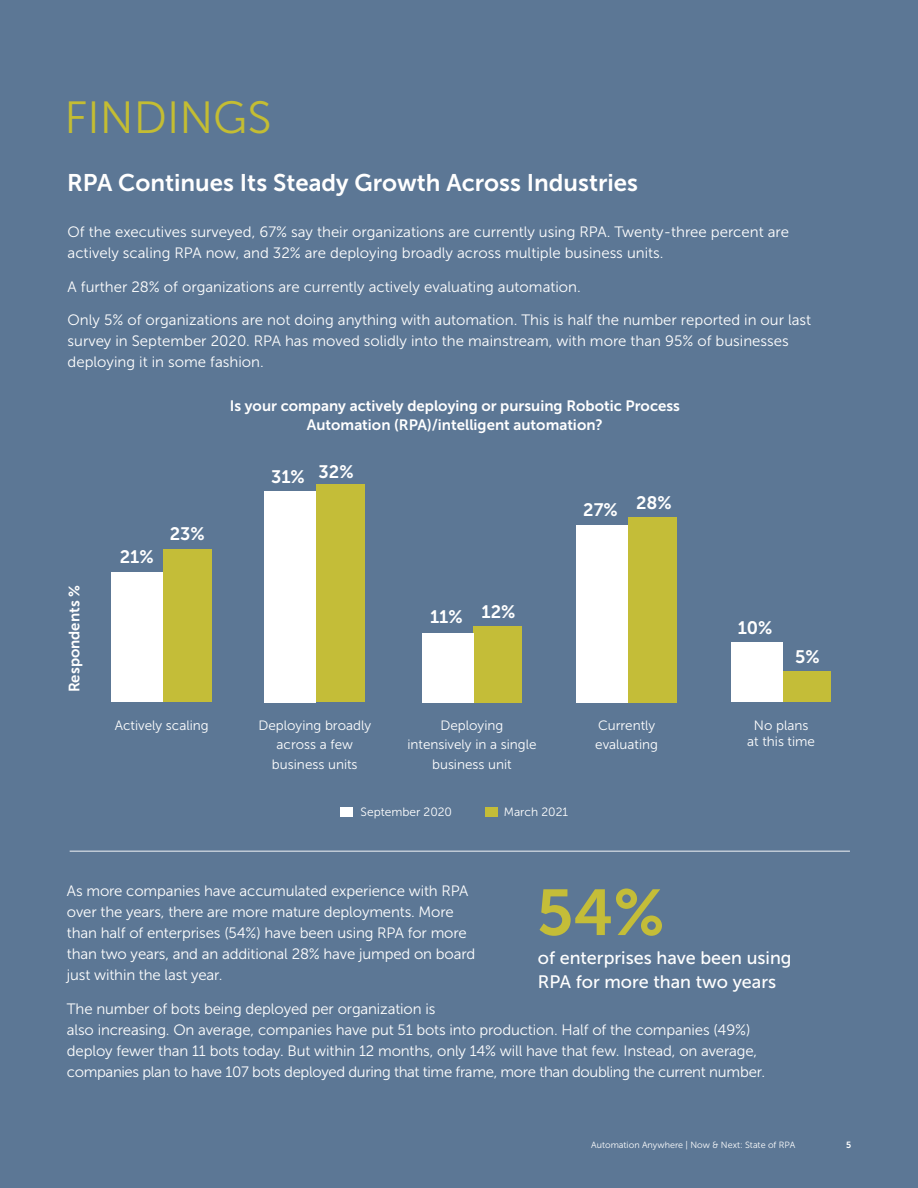
<style>
.page{position:relative;width:918px;height:1188px;background:#5c7795}
.page>*{position:absolute;margin:0;border:0;box-sizing:border-box;transform-origin:0 0}
.t1{font:64.5px "Museo Sans 700";color:#c4bd38}
.t2{font:45px "Museo Sans 300";color:#c4bd33}
.t3{font:24px "Museo Sans 700";color:#fff}
.t4{font:18px/24px "Museo Sans 500";color:#fff}
.t5{font:18px "Museo Sans 700";color:#fff}
.t6{font:15px/21px "Museo Sans 300";letter-spacing:-.01em;color:#fff}
.t7{font:15px/19.5px "Museo Sans 700";color:#fff;text-align:center}
.t8{font:13.5px/19.5px "Museo Sans 300";color:#fff;text-align:center}
.t9{font:12px "Museo Sans 300";color:#fff}
.t10{font:9px "Museo Sans 300";color:#fff}
.t11{font:9px "Museo Sans 700";color:#fff}
</style>
<div class="page">
<hr style="left:70px;top:851px;width:780px;height:1px;background:#fff">
<div style="left:163px;top:549px;width:49px;height:153px;background:#c4bd38"></div>
<div style="left:112px;top:572px;width:51px;height:130px;background:#fff"></div>
<div style="left:316px;top:484px;width:49px;height:218px;background:#c4bd38"></div>
<div style="left:265px;top:491px;width:51px;height:211px;background:#fff"></div>
<div style="left:473px;top:626px;width:49px;height:76px;background:#c4bd38"></div>
<div style="left:422px;top:633px;width:51px;height:69px;background:#fff"></div>
<div style="left:628px;top:517px;width:49px;height:185px;background:#c4bd38"></div>
<div style="left:576px;top:525px;width:52px;height:177px;background:#fff"></div>
<div style="left:783px;top:671px;width:48px;height:31px;background:#c4bd38"></div>
<div style="left:731px;top:642px;width:52px;height:60px;background:#fff"></div>
<div style="left:340px;top:807px;width:13px;height:9px;background:#fff"></div>
<div style="left:485px;top:807px;width:13px;height:9px;background:#c4bd38"></div>
<h2 class="t2" style="left:64px;top:93px;width:209px">FINDINGS</h2>
<h3 class="t3" style="left:67px;top:170px;width:572px">RPA Continues Its Steady Growth Across Industries</h3>
<p class="t6" style="left:68px;top:221px;width:723px">Of the executives surveyed, 67% say their organizations are currently using RPA. Twenty-three percent are actively scaling RPA now, and 32% are deploying broadly across multiple business units.</p>
<p class="t6" style="left:68px;top:276px;width:515px">A further 28% of organizations are currently actively evaluating automation.</p>
<p class="t6" style="left:68px;top:310px;width:745px">Only 5% of organizations are not doing anything with automation. This is half the number reported in our last survey in September 2020. RPA has moved solidly into the mainstream, with more than 95% of businesses deploying it in some fashion.</p>
<p class="t7" style="left:230px;top:396px;width:452px">Is your company actively deploying or pursuing Robotic Process<br>Automation (RPA)/intelligent automation?</p>
<p class="t7" style="left:64px;top:692px;width:109px;rotate:-90deg">Respondents %</p>
<p class="t5" style="left:120px;top:547px;width:35px">21%</p>
<p class="t5" style="left:170px;top:524px;width:37px">23%</p>
<p class="t5" style="left:271px;top:467px;width:35px">31%</p>
<p class="t5" style="left:319px;top:461px;width:37px">32%</p>
<p class="t5" style="left:430px;top:605px;width:87px">11% 12%</p>
<p class="t5" style="left:583px;top:500px;width:36px">27%</p>
<p class="t5" style="left:636px;top:493px;width:37px">28%</p>
<p class="t5" style="left:738px;top:618px;width:36px">10%</p>
<p class="t5" style="left:795px;top:647px;width:26px">5%</p>
<p class="t8" style="left:115px;top:715px;width:95px">Actively scaling</p>
<p class="t8" style="left:259px;top:715px;width:114px">Deploying broadly across a few business units</p>
<p class="t8" style="left:407px;top:715px;width:131px">Deploying intensively in a single business unit</p>
<p class="t8" style="left:595px;top:715px;width:64px;text-align:left">Currently evaluating</p>
<p class="t8" style="left:747px;top:717px;width:69px;line-height:16.2px">No plans at this time</p>
<p class="t9" style="left:361px;top:805px;width:93px">September 2020</p>
<p class="t9" style="left:504px;top:805px;width:66px">March 2021</p>
<p class="t6" style="left:67px;top:880px;width:410px">As more companies have accumulated experience with RPA over the years, there are more mature deployments. More than half of enterprises (54%) have been using RPA for more than two years, and an additional 28% have jumped on board just within the last year.</p>
<p class="t6" style="left:67px;top:998px;width:700px">The number of bots being deployed per organization is<br>also increasing. On average, companies have put 51 bots into production. Half of the companies (49%) deploy fewer than 11 bots today. But within 12 months, only 14% will have that few. Instead, on average, companies plan to have 107 bots deployed during that time frame, more than doubling the current number.</p>
<h1 class="t1" style="left:537px;top:877px;width:129px">54%</h1>
<p class="t4" style="left:538px;top:946px;width:255px">of enterprises have been using<br>RPA for more than two years</p>
<p class="t10" style="left:591px;top:1140px;width:205px">Automation Anywhere | Now &amp; Next: State of RPA</p>
<p class="t11" style="left:846px;top:1140px;width:7px">5</p>
</div>
